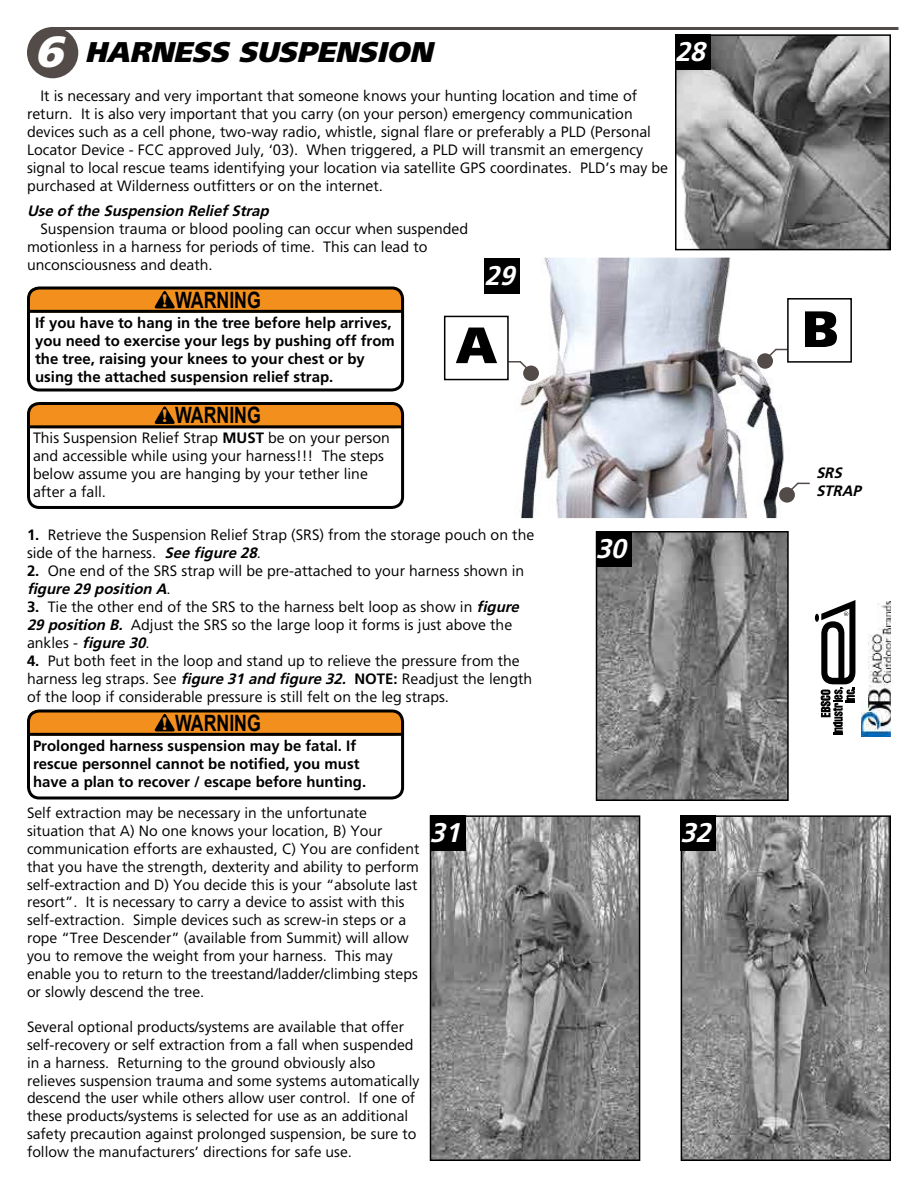
<style>
.page{position:relative;width:918px;height:1188px;background:#fff}
.page>*{position:absolute;margin:0;border:0;box-sizing:border-box;transform-origin:0 0}
.t1{font:900 51px "Weissach";color:#000}
.t2{font:italic 900 28.5px "Weissach";color:#000}
.t3{font:italic 700 27px "Weissach";color:#fff}
.t4{font:700 22.5px "Arial";color:#000;scale:.79 1}
.t5{font:15px/18px "Weissach";color:#000}
.t6{font:700 15px/18px "Weissach";color:#000}
.t7{font:italic 700 15px/18px "Weissach";color:#000}
.t8{font:14.85px/17.9px "Weissach";color:#000}
.s1{font-size:43.5px;color:#fff}
.s2{font-family:"Garamand SW";font-size:20.25px;color:#f3901d}
.s3{font-weight:700}
.s4{font-weight:700;font-style:italic}
</style>
<div class="page">
<svg style="left:815px;top:600px;width:40px;height:135px"></svg>
<img style="left:861px;top:601px;width:30px;height:135px">
<div style="left:27px;top:27px;width:51px;height:51px;background:#524b48;border-radius:50%"></div>
<hr style="left:53px;top:27px;width:846px;height:3px;background:#524b48">
<div style="left:28px;top:288px;width:375px;height:25px;background:#f3901d;border-radius:8px"></div>
<svg style="left:154px;top:291px;width:21px;height:17px"></svg>
<div style="left:27px;top:286px;width:377px;height:106px;border:3px solid #000;border-radius:11px"></div>
<hr style="left:28px;top:310px;width:374px;height:3px;background:#000">
<div style="left:28px;top:711px;width:375px;height:25px;background:#f3901d;border-radius:8px"></div>
<svg style="left:154px;top:714px;width:21px;height:17px"></svg>
<div style="left:27px;top:710px;width:377px;height:90px;border:3px solid #000;border-radius:11px"></div>
<hr style="left:28px;top:733px;width:374px;height:3px;background:#000">
<div style="left:28px;top:403px;width:375px;height:25px;background:#f3901d;border-radius:8px"></div>
<svg style="left:154px;top:406px;width:21px;height:18px"></svg>
<div style="left:27px;top:402px;width:377px;height:107px;border:3px solid #000;border-radius:11px"></div>
<hr style="left:28px;top:425px;width:374px;height:3px;background:#000">
<img style="left:678px;top:37px;width:210px;height:210px">
<div style="left:675px;top:34px;width:216px;height:216px;border:2px solid #000"></div>
<div style="left:675px;top:34px;width:36px;height:36px;background:#000"></div>
<img style="left:455px;top:258px;width:355px;height:260px">
<div style="left:757px;top:353px;width:16px;height:16px;background:#524b48;border-radius:50%"></div>
<svg style="left:763px;top:347px;width:24px;height:15px"></svg>
<div style="left:779px;top:487px;width:16px;height:16px;background:#524b48;border-radius:50%"></div>
<svg style="left:785px;top:481px;width:24px;height:15px"></svg>
<div style="left:523px;top:366px;width:16px;height:15px;background:#524b48;border-radius:50%"></div>
<svg style="left:509px;top:360px;width:24px;height:15px"></svg>
<div style="left:445px;top:316px;width:63px;height:64px;background:#fff"></div>
<div style="left:444px;top:316px;width:65px;height:64px;border:2px solid #000"></div>
<div style="left:788px;top:299px;width:63px;height:63px;background:#fff"></div>
<div style="left:787px;top:298px;width:65px;height:65px;border:2px solid #000"></div>
<div style="left:485px;top:258px;width:35px;height:35px;background:#000"></div>
<img style="left:599px;top:534px;width:187px;height:264px">
<div style="left:596px;top:531px;width:193px;height:270px;border:2px solid #000"></div>
<div style="left:596px;top:531px;width:35px;height:35px;background:#000"></div>
<img style="left:433px;top:818px;width:204px;height:340px">
<div style="left:430px;top:815px;width:210px;height:346px;border:2px solid #000"></div>
<div style="left:430px;top:815px;width:35px;height:36px;background:#000"></div>
<img style="left:684px;top:818px;width:204px;height:340px">
<div style="left:681px;top:815px;width:210px;height:346px;border:2px solid #000"></div>
<div style="left:681px;top:815px;width:35px;height:36px;background:#000"></div>
<h2 class="t2" style="left:34px;top:35px;width:399px"><span class="s1">6</span> HARNESS SUSPENSION</h2>
<h3 class="t3" style="left:675px;top:36px;width:31px">28</h3>
<p class="t5" style="left:27px;top:87px;width:643px;text-indent:14px">It is necessary and very important that someone knows your hunting location and time of return. It is also very important that you carry (on your person) emergency communication devices such as a cell phone, two-way radio, whistle, signal flare or preferably a PLD (Personal Locator Device - FCC approved July, ‘03). When triggered, a PLD will transmit an emergency signal to local rescue teams identifying your location via satellite GPS coordinates. PLD’s may be purchased at Wilderness outfitters or on the internet.</p>
<p class="t7" style="left:27px;top:201px;width:243px">Use of the Suspension Relief Strap</p>
<p class="t5" style="left:27px;top:219px;width:443px;text-indent:14px">Suspension trauma or blood pooling can occur when suspended motionless in a harness for periods of time. This can lead to unconsciousness and death.</p>
<h3 class="t3" style="left:484px;top:260px;width:31px">29</h3>
<h3 class="t4" style="left:161px;top:285px;width:128px"><span class="s2">!</span> WARNING</h3>
<p class="t6" style="left:35px;top:313px;width:361px">If you have to hang in the tree before help arrives, you need to exercise your legs by pushing off from the tree, raising your knees to your chest or by using the attached suspension relief strap.</p>
<h3 class="t4" style="left:161px;top:400px;width:128px"><span class="s2">!</span> WARNING</h3>
<p class="t5" style="left:33px;top:429px;width:358px">This Suspension Relief Strap <span class="s3">MUST</span> be on your person and accessible while using your harness!!! The steps below assume you are hanging by your tether line after a fall.</p>
<h1 class="t1" style="left:456px;top:314px;width:43px">A</h1>
<p class="t5" style="left:27px;top:525px;width:509px"><span class="s3">1.</span> Retrieve the Suspension Relief Strap (SRS) from the storage pouch on the side of the harness. <span class="s4">See figure 28</span>.</p>
<p class="t5" style="left:27px;top:561px;width:499px"><span class="s3">2.</span> One end of the SRS strap will be pre-attached to your harness shown in <span class="s4">figure 29 position A</span>.</p>
<p class="t5" style="left:27px;top:597px;width:493px"><span class="s3">3.</span> Tie the other end of the SRS to the harness belt loop as show in <span class="s4">figure<br>29 position B.</span> Adjust the SRS so the large loop it forms is just above the ankles - <span class="s4">figure 30</span>.</p>
<p class="t5" style="left:27px;top:651px;width:507px"><span class="s3">4.</span> Put both feet in the loop and stand up to relieve the pressure from the harness leg straps. See <span class="s4">figure 31 and figure 32.</span> <span class="s3">NOTE:</span> Readjust the length of the loop if considerable pressure is still felt on the leg straps.</p>
<h3 class="t4" style="left:161px;top:708px;width:128px"><span class="s2">!</span> WARNING</h3>
<p class="t6" style="left:33px;top:736px;width:335px">Prolonged harness suspension may be fatal. If rescue personnel cannot be notified, you must have a plan to recover / escape before hunting.</p>
<h3 class="t3" style="left:596px;top:533px;width:31px">30</h3>
<p class="t8" style="left:27px;top:804px;width:394px">Self extraction may be necessary in the unfortunate situation that A) No one knows your location, B) Your communication efforts are exhausted, C) You are confident that you have the strength, dexterity and ability to perform self-extraction and D) You decide this is your “absolute last resort”. It is necessary to carry a device to assist with this self-extraction. Simple devices such as screw-in steps or a rope “Tree Descender” (available from Summit) will allow you to remove the weight from your harness. This may enable you to return to the treestand/ladder/climbing steps or slowly descend the tree.</p>
<p class="t8" style="left:27px;top:1018px;width:394px">Several optional products/systems are available that offer self-recovery or self extraction from a fall when suspended in a harness. Returning to the ground obviously also relieves suspension trauma and some systems automatically descend the user while others allow user control. If one of these products/systems is selected for use as an additional safety precaution against prolonged suspension, be sure to follow the manufacturers’ directions for safe use.</p>
<h3 class="t3" style="left:430px;top:817px;width:31px">31</h3>
<h3 class="t3" style="left:681px;top:817px;width:31px">32</h3>
<h1 class="t1" style="left:802px;top:298px;width:38px">B</h1>
<p class="t7" style="left:816px;top:463px;width:46px">SRS<br>STRAP</p>
</div>
